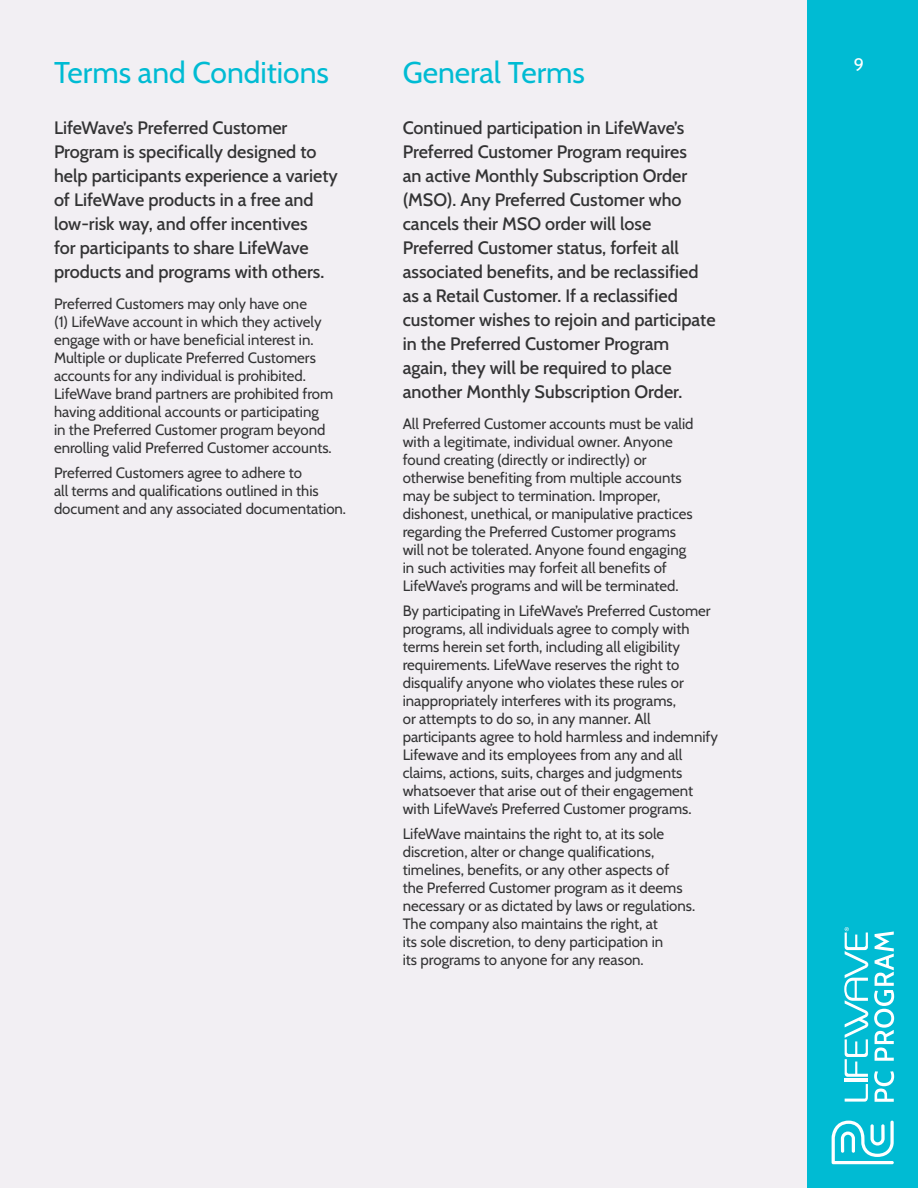
<style>
.page{position:relative;width:918px;height:1188px;background:#f2eff3}
.page>*{position:absolute;margin:0;border:0;box-sizing:border-box;transform-origin:0 0}
.t1{font:30px "Cabin";color:#00bbd3}
.t2{font:500 18px/24px "Cabin";color:#333334}
.t3{font:18px "Cabin";color:#fff}
.t4{font:15px/18px "Cabin";color:#333334}
</style>
<div class="page">
<div style="left:808px;top:0;width:110px;height:1188px;background:#00bbd3"></div>
<svg style="left:832px;top:927px;width:62px;height:237px"></svg>
<h1 class="t1" style="left:54px;top:49px;width:277px">Terms and Conditions</h1>
<p class="t2" style="left:54px;top:114px;width:285px">LifeWave’s Preferred Customer Program is specifically designed to help participants experience a variety of LifeWave products in a free and low-risk way, and offer incentives<br>for participants to share LifeWave products and programs with others.</p>
<p class="t4" style="left:54px;top:294px;width:281px">Preferred Customers may only have one<br>(1) LifeWave account in which they actively engage with or have beneficial interest in.<br>Multiple or duplicate Preferred Customers accounts for any individual is prohibited.<br>LifeWave brand partners are prohibited from having additional accounts or participating in the Preferred Customer program beyond enrolling valid Preferred Customer accounts.</p>
<p class="t4" style="left:54px;top:463px;width:294px">Preferred Customers agree to adhere to<br>all terms and qualifications outlined in this document and any associated documentation.</p>
<h1 class="t1" style="left:403px;top:49px;width:184px">General Terms</h1>
<p class="t2" style="left:403px;top:114px;width:314px">Continued participation in LifeWave’s Preferred Customer Program requires<br>an active Monthly Subscription Order (MSO). Any Preferred Customer who cancels their MSO order will lose Preferred Customer status, forfeit all associated benefits, and be reclassified as a Retail Customer. If a reclassified customer wishes to rejoin and participate in the Preferred Customer Program again, they will be required to place another Monthly Subscription Order.</p>
<p class="t4" style="left:403px;top:414px;width:292px">All Preferred Customer accounts must be valid with a legitimate, individual owner. Anyone found creating (directly or indirectly) or otherwise benefiting from multiple accounts may be subject to termination. Improper, dishonest, unethical, or manipulative practices regarding the Preferred Customer programs will not be tolerated. Anyone found engaging in such activities may forfeit all benefits of LifeWave’s programs and will be terminated.</p>
<p class="t4" style="left:403px;top:601px;width:317px">By participating in LifeWave’s Preferred Customer programs, all individuals agree to comply with terms herein set forth, including all eligibility requirements. LifeWave reserves the right to disqualify anyone who violates these rules or inappropriately interferes with its programs,<br>or attempts to do so, in any manner. All participants agree to hold harmless and indemnify Lifewave and its employees from any and all claims, actions, suits, charges and judgments whatsoever that arise out of their engagement with LifeWave’s Preferred Customer programs.</p>
<p class="t4" style="left:403px;top:824px;width:294px">LifeWave maintains the right to, at its sole discretion, alter or change qualifications, timelines, benefits, or any other aspects of<br>the Preferred Customer program as it deems necessary or as dictated by laws or regulations.<br>The company also maintains the right, at<br>its sole discretion, to deny participation in<br>its programs to anyone for any reason.</p>
<p class="t3" style="left:854px;top:51px;width:12px">9</p>
</div>
